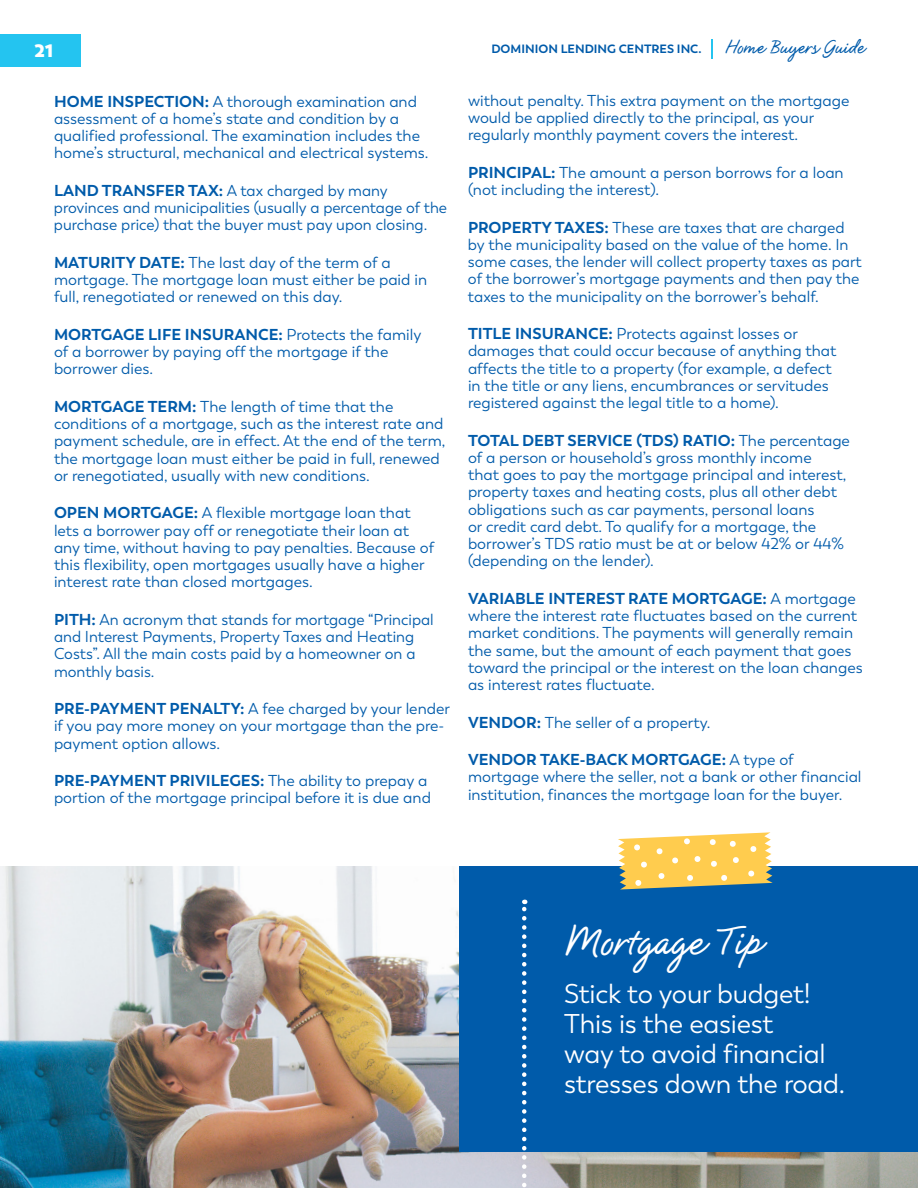
<style>
.page{position:relative;width:918px;height:1188px;background:#fff}
.page>*{position:absolute;margin:0;border:0;box-sizing:border-box;transform-origin:0 0}
.t1{font:700 45px "Natural Script";color:#fff}
.t2{font:27px/30px "Trenda";letter-spacing:-.01em;color:#fff}
.t3{font:800 18px "Trenda";color:#fff}
.t4{font:15.75px/17.2px "Trenda";color:#005baa}
.t5{font:700 12px "Trenda";color:#005baa}
.s1{font-family:"Natural Script";font-size:21px}
.s2{font-weight:700}
</style>
<div class="page">
<svg style="left:711px;top:40px;width:2px;height:19px"></svg>
<div style="left:0;top:35px;width:81px;height:32px;background:#24c4f0"></div>
<img style="left:0;top:866px;width:918px;height:322px">
<div style="left:459px;top:866px;width:459px;height:285px;background:#005baa"></div>
<svg style="left:522px;top:900px;width:4px;height:288px"></svg>
<svg style="left:618px;top:832px;width:155px;height:58px"></svg>
<p class="t3" style="left:34px;top:39px;width:20px">21</p>
<p class="t5" style="left:491px;top:42px;width:375px">DOMINION LENDING CENTRES INC. <span class="s1">Home Buyers Guide</span></p>
<p class="t4" style="left:54px;top:93px;width:376px"><span class="s2">HOME INSPECTION:</span> A thorough examination and assessment of a home’s state and condition by a qualified professional. The examination includes the home’s structural, mechanical and electrical systems.</p>
<p class="t4" style="left:54px;top:182px;width:395px"><span class="s2">LAND TRANSFER TAX:</span> A tax charged by many provinces and municipalities (usually a percentage of the purchase price) that the buyer must pay upon closing.</p>
<p class="t4" style="left:54px;top:254px;width:375px"><span class="s2">MATURITY DATE:</span> The last day of the term of a mortgage. The mortgage loan must either be paid in full, renegotiated or renewed on this day.</p>
<p class="t4" style="left:54px;top:326px;width:369px"><span class="s2">MORTGAGE LIFE INSURANCE:</span> Protects the family of a borrower by paying off the mortgage if the borrower dies.</p>
<p class="t4" style="left:54px;top:398px;width:393px"><span class="s2">MORTGAGE TERM:</span> The length of time that the conditions of a mortgage, such as the interest rate and payment schedule, are in effect. At the end of the term, the mortgage loan must either be paid in full, renewed or renegotiated, usually with new conditions.</p>
<p class="t4" style="left:54px;top:504px;width:382px"><span class="s2">OPEN MORTGAGE:</span> A flexible mortgage loan that lets a borrower pay off or renegotiate their loan at any time, without having to pay penalties. Because of this flexibility, open mortgages usually have a higher interest rate than closed mortgages.</p>
<p class="t4" style="left:54px;top:611px;width:381px"><span class="s2">PITH:</span> An acronym that stands for mortgage “Principal and Interest Payments, Property Taxes and Heating Costs”. All the main costs paid by a homeowner on a monthly basis.</p>
<p class="t4" style="left:54px;top:700px;width:397px"><span class="s2">PRE-PAYMENT PENALTY:</span> A fee charged by your lender if you pay more money on your mortgage than the pre&shy;payment option allows.</p>
<p class="t4" style="left:54px;top:772px;width:378px"><span class="s2">PRE-PAYMENT PRIVILEGES:</span> The ability to prepay a portion of the mortgage principal before it is due and</p>
<p class="t4" style="left:468px;top:92px;width:383px">without penalty. This extra payment on the mortgage would be applied directly to the principal, as your regularly monthly payment covers the interest.</p>
<p class="t4" style="left:468px;top:164px;width:377px"><span class="s2">PRINCIPAL:</span> The amount a person borrows for a loan (not including the interest).</p>
<p class="t4" style="left:468px;top:219px;width:395px"><span class="s2">PROPERTY TAXES:</span> These are taxes that are charged by the municipality based on the value of the home. In some cases, the lender will collect property taxes as part of the borrower’s mortgage payments and then pay the taxes to the municipality on the borrower’s behalf.</p>
<p class="t4" style="left:468px;top:325px;width:370px"><span class="s2">TITLE INSURANCE:</span> Protects against losses or damages that could occur because of anything that affects the title to a property (for example, a defect in the title or any liens, encumbrances or servitudes registered against the legal title to a home).</p>
<p class="t4" style="left:468px;top:432px;width:384px"><span class="s2">TOTAL DEBT SERVICE (TDS) RATIO:</span> The percentage of a person or household’s gross monthly income<br>that goes to pay the mortgage principal and interest, property taxes and heating costs, plus all other debt obligations such as car payments, personal loans<br>or credit card debt. To qualify for a mortgage, the borrower’s TDS ratio must be at or below 42% or 44% (depending on the lender).</p>
<p class="t4" style="left:468px;top:590px;width:396px"><span class="s2">VARIABLE INTEREST RATE MORTGAGE:</span> A mortgage where the interest rate fluctuates based on the current market conditions. The payments will generally remain the same, but the amount of each payment that goes toward the principal or the interest on the loan changes as interest rates fluctuate.</p>
<p class="t4" style="left:468px;top:714px;width:244px"><span class="s2">VENDOR:</span> The seller of a property.</p>
<p class="t4" style="left:468px;top:751px;width:395px"><span class="s2">VENDOR TAKE-BACK MORTGAGE:</span> A type of mortgage where the seller, not a bank or other financial institution, finances the mortgage loan for the buyer.</p>
<h1 class="t1" style="left:564px;top:913px;width:200px">Mortgage Tip</h1>
<h2 class="t2" style="left:564px;top:979px;width:282px">Stick to your budget!<br>This is the easiest<br>way to avoid financial stresses down the road.</h2>
</div>
